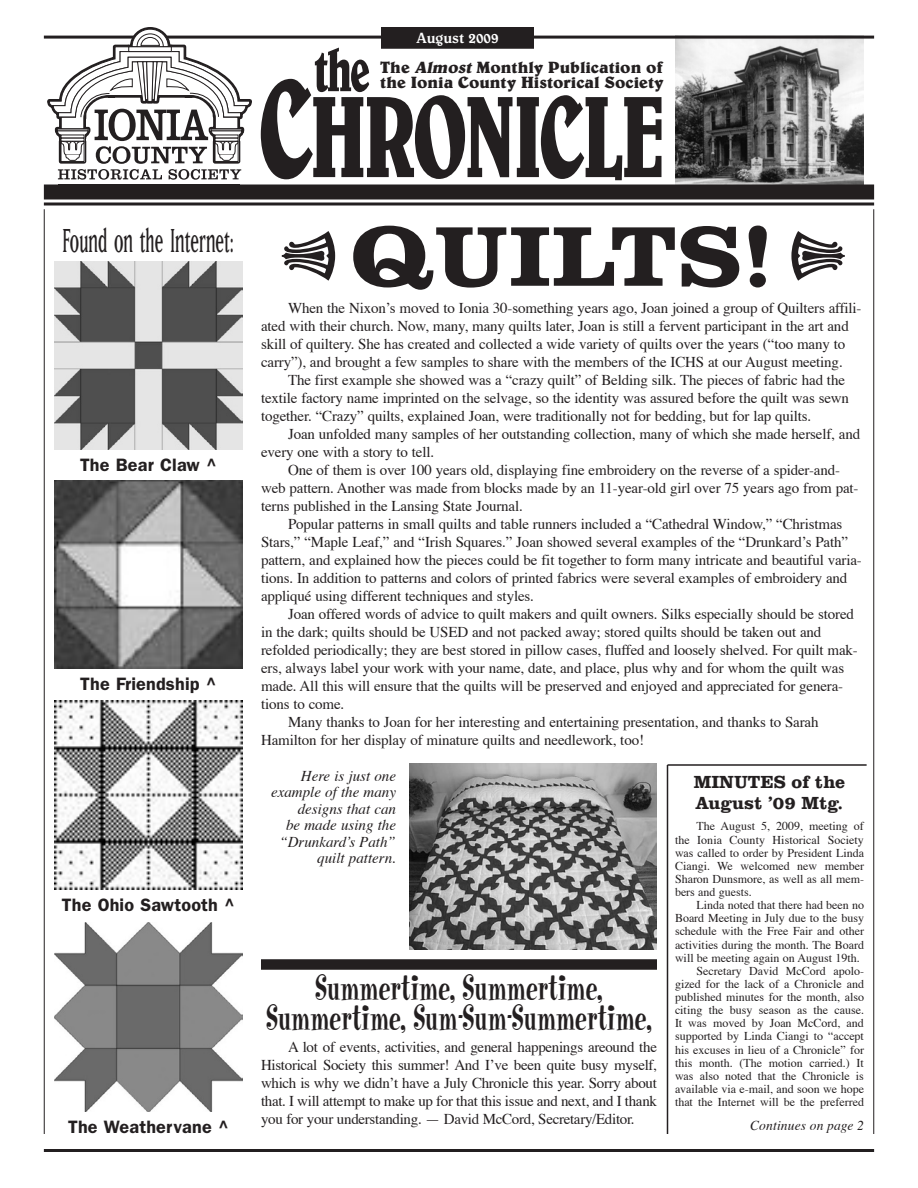
<style>
.page{position:relative;width:918px;height:1188px;background:#fff}
.page>*{position:absolute;margin:0;border:0;box-sizing:border-box;transform-origin:0 0}
.t1{font:700 87px "Clarendon BT";letter-spacing:.01em;color:#231f20;scale:1.1 1}
.t2{font:39px/30px "Pixie Font";letter-spacing:-.025em;color:#231f20;text-align:center;scale:.6 1}
.t3{font:39px "Matrix Narrow";color:#231f20}
.t4{font:600 18px "Franklin Gothic";letter-spacing:.01em;color:#231f20}
.t5{font:700 18px/21.6px "Clarendon BT";color:#231f20}
.t6{font:700 16.5px/15px "Belwe";color:#231f20}
.t7{font:15px/18px "Times";letter-spacing:-.01em;color:#231f20}
.t8{font:italic 15px/16.5px "Times";color:#231f20;text-align:right}
.t9{font:500 15px "Belwe";color:#fff}
.t10{font:italic 13.5px "Times";letter-spacing:.01em;color:#231f20}
.t11{font:12px/13.2px "Times";color:#231f20;text-align:justify}
.s1{font-style:italic}
</style>
<div class="page">
<hr style="left:44px;top:209px;width:1px;height:925px;background:#231f20">
<hr style="left:873px;top:209px;width:1px;height:925px;background:#231f20">
<img style="left:675px;top:39px;width:189px;height:145px">
<hr style="left:44px;top:36px;width:830px;height:3px;background:#231f20">
<div style="left:44px;top:184px;width:830px;height:16px;background:#231f20"></div>
<hr style="left:44px;top:1149px;width:830px;height:3px;background:#231f20">
<svg style="left:261px;top:48px;width:401px;height:132px"></svg>
<svg style="left:47px;top:27px;width:205px;height:153px"></svg>
<svg style="left:44px;top:202px;width:830px;height:4px;background:#595657"></svg>
<div style="left:382px;top:28px;width:151px;height:20px;background:#231f20"></div>
<div style="left:381px;top:27px;width:153px;height:22px;border:2px solid #231f20"></div>
<div style="left:261px;top:959px;width:396px;height:11px;background:#231f20"></div>
<img style="left:409px;top:764px;width:248px;height:185px">
<img style="left:54px;top:261px;width:189px;height:189px">
<img style="left:54px;top:480px;width:189px;height:189px">
<img style="left:54px;top:700px;width:189px;height:189px">
<img style="left:54px;top:922px;width:189px;height:189px">
<hr style="left:667px;top:765px;width:1px;height:369px;background:#231f20">
<hr style="left:668px;top:764px;width:199px;height:2px;background:#231f20">
<svg style="left:791px;top:231px;width:54px;height:50px"></svg>
<svg style="left:282px;top:231px;width:53px;height:50px"></svg>
<p class="t9" style="left:416px;top:29px;width:84px">August 2009</p>
<p class="t6" style="left:380px;top:60px;width:285px">The <span class="s1">Almost</span> Monthly Publication of the Ionia County Historical Society</p>
<h2 class="t3" style="left:62px;top:222px;width:174px">Found on the Internet:</h2>
<p class="t4" style="left:80px;top:454px;width:138px">The Bear Claw ^</p>
<p class="t4" style="left:80px;top:673px;width:138px">The Friendship ^</p>
<p class="t4" style="left:62px;top:894px;width:175px">The Ohio Sawtooth ^</p>
<p class="t4" style="left:68px;top:1116px;width:162px">The Weathervane ^</p>
<h1 class="t1" style="left:350px;top:202px;width:386px">QUILTS!</h1>
<p class="t7" style="left:261px;top:297px;width:602px;text-indent:27px">When the Nixon’s moved to Ionia 30-something years ago, Joan joined a group of Quilters affili&shy;ated with their church. Now, many, many quilts later, Joan is still a fervent participant in the art and skill of quiltery. She has created and collected a wide variety of quilts over the years (“too many to carry”), and brought a few samples to share with the members of the ICHS at our August meeting.</p>
<p class="t7" style="left:261px;top:369px;width:590px;text-indent:27px">The first example she showed was a “crazy quilt” of Belding silk. The pieces of fabric had the textile factory name imprinted on the selvage, so the identity was assured before the quilt was sewn together. “Crazy” quilts, explained Joan, were traditionally not for bedding, but for lap quilts.</p>
<p class="t7" style="left:261px;top:423px;width:601px;text-indent:27px">Joan unfolded many samples of her outstanding collection, many of which she made herself, and every one with a story to tell.</p>
<p class="t7" style="left:261px;top:459px;width:599px;text-indent:27px">One of them is over 100 years old, displaying fine embroidery on the reverse of a spider-and&shy;web pattern. Another was made from blocks made by an 11-year-old girl over 75 years ago from pat&shy;terns published in the Lansing State Journal.</p>
<p class="t7" style="left:261px;top:513px;width:602px;text-indent:27px">Popular patterns in small quilts and table runners included a “Cathedral Window,” “Christmas Stars,” “Maple Leaf,” and “Irish Squares.” Joan showed several examples of the “Drunkard’s Path” pattern, and explained how the pieces could be fit together to form many intricate and beautiful varia&shy;tions. In addition to patterns and colors of printed fabrics were several examples of embroidery and appliqué using different techniques and styles.</p>
<p class="t7" style="left:288px;top:603px;width:568px">Joan offered words of advice to quilt makers and quilt owners. Silks especially should be stored</p>
<p class="t7" style="left:261px;top:621px;width:562px">in the dark; quilts should be USED and not packed away; stored quilts should be taken out and</p>
<p class="t7" style="left:261px;top:639px;width:598px">refolded periodically; they are best stored in pillow cases, fluffed and loosely shelved. For quilt mak-</p>
<p class="t7" style="left:261px;top:657px;width:585px">ers, always label your work with your name, date, and place, plus why and for whom the quilt was</p>
<p class="t7" style="left:261px;top:675px;width:584px">made. All this will ensure that the quilts will be preserved and enjoyed and appreciated for genera-</p>
<p class="t7" style="left:261px;top:693px;width:85px">tions to come.</p>
<p class="t7" style="left:288px;top:711px;width:532px">Many thanks to Joan for her interesting and entertaining presentation, and thanks to Sarah</p>
<p class="t7" style="left:261px;top:729px;width:385px">Hamilton for her display of minature quilts and needlework, too!</p>
<p class="t8" style="left:271px;top:766px;width:126px">Here is just one example of the many designs that can<br>be made using the “Drunkard’s Path” quilt pattern.</p>
<p class="t5" style="left:694px;top:771px;width:153px">MINUTES of the<br>August ’09 Mtg.</p>
<p class="t11" style="left:675px;top:819px;width:191px;text-indent:22px">The August 5, 2009, meeting of the Ionia County Historical Society was called to order by President Linda Ciangi. We welcomed new member Sharon Dunsmore, as well as all mem&shy;bers and guests.</p>
<p class="t11" style="left:697px;top:898px;width:169px">Linda noted that there had been no</p>
<p class="t11" style="left:675px;top:911px;width:191px">Board Meeting in July due to the busy</p>
<p class="t11" style="left:675px;top:924px;width:190px">schedule with the Free Fair and other</p>
<p class="t11" style="left:675px;top:937px;width:190px">activities during the month. The Board</p>
<p class="t11" style="left:675px;top:950px;width:186px">will be meeting again on August 19th.</p>
<p class="t11" style="left:697px;top:963px;width:169px">Secretary David McCord apolo-</p>
<p class="t11" style="left:675px;top:976px;width:190px">gized for the lack of a Chronicle and</p>
<p class="t11" style="left:675px;top:989px;width:191px">published minutes for the month, also</p>
<p class="t11" style="left:675px;top:1003px;width:190px">citing the busy season as the cause.</p>
<p class="t11" style="left:675px;top:1016px;width:190px">It was moved by Joan McCord, and</p>
<p class="t11" style="left:675px;top:1029px;width:191px">supported by Linda Ciangi to “accept</p>
<p class="t11" style="left:675px;top:1042px;width:190px">his excuses in lieu of a Chronicle” for</p>
<p class="t11" style="left:675px;top:1055px;width:190px">this month. (The motion carried.) It</p>
<p class="t11" style="left:675px;top:1068px;width:190px">was also noted that the Chronicle is</p>
<p class="t11" style="left:675px;top:1081px;width:190px">available via e-mail, and soon we hope</p>
<p class="t11" style="left:675px;top:1094px;width:190px">that the Internet will be the preferred</p>
<h2 class="t2" style="left:266px;top:976px;width:645px">Summertime, Summertime,<br>Summertime, Sum-Sum-Summertime,</h2>
<p class="t7" style="left:261px;top:1037px;width:398px;text-align:justify;text-indent:27px">A lot of events, activities, and general happenings areound the Historical Society this summer! And I’ve been quite busy myself, which is why we didn’t have a July Chronicle this year. Sorry about that. I will attempt to make up for that this issue and next, and I thank you for your understanding. — David McCord, Secretary/Editor.</p>
<p class="t10" style="left:750px;top:1114px;width:115px">Continues on page 2</p>
</div>
